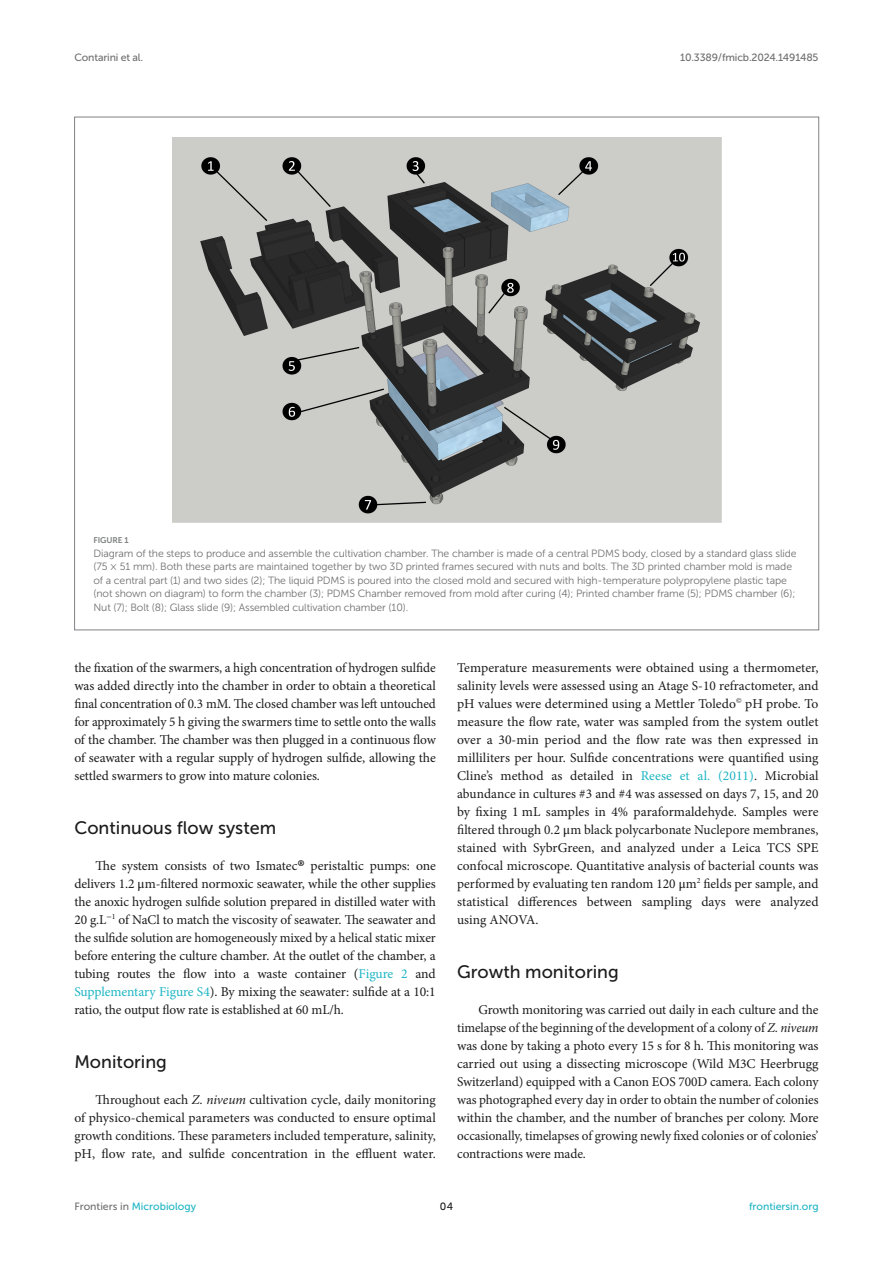
<style>
.page{position:relative;width:893px;height:1263px;background:#fff}
.page>*{position:absolute;margin:0;border:0;box-sizing:border-box;transform-origin:0 0}
.HEAD_2{font:18px "Museo Sans 500";color:#1b1c1b}
.TEXT{font:13.5px/18px "Minion Pro";letter-spacing:-.005em;color:#1b1c1b;text-align:justify}
.FIG_LEG{font:10.5px/13.5px "Museo Sans 300";letter-spacing:-.01em;color:#706f70}
.t1{font:10.5px "Museo Sans 500";letter-spacing:-.015em;color:#706f70}
.t2{font:10.5px "Museo Sans 500";color:#1db5c3}
.t3{font:10.5px "Museo Sans 500";color:#1b1c1b}
.FIG_HD{font:8.25px "Museo Sans 700";letter-spacing:-.01em;color:#7e7f7f}
.s1{font-size:22.5px;color:#000}
.s2{font-family:"STIX General"}
.s3{color:#1db5c3}
.s4{font-style:italic}
.s5{color:#706f70}
</style>
<div class="page">
<img style="left:172px;top:137px;width:550px;height:386px">
<p class="t1" style="left:74px;top:51px;width:70px">Contarini et al.</p>
<p class="t1" style="left:680px;top:51px;width:140px">10.3389/fmicb.2024.1491485</p>
<p class="FIG_HD" style="left:94px;top:536px;width:37px">FIGURE 1</p>
<p class="FIG_LEG" style="left:94px;top:547px;width:705px">Diagram of the steps to produce and assemble the cultivation chamber. The chamber is made of a central PDMS body, closed by a standard glass slide (75 × 51 mm). Both these parts are maintained together by two 3D printed frames secured with nuts and bolts. The 3D printed chamber mold is made of a central part (1) and two sides (2); The liquid PDMS is poured into the closed mold and secured with high-temperature polypropylene plastic tape (not shown on diagram) to form the chamber (3); PDMS Chamber removed from mold after curing (4); Printed chamber frame (5); PDMS chamber (6); Nut (7); Bolt (8); Glass slide (9); Assembled cultivation chamber (10).</p>
<p class="TEXT" style="left:74px;top:659px;width:363px">the fixation of the swarmers, a high concentration of hydrogen sulfide was added directly into the chamber in order to obtain a theoretical final concentration of 0.3 mM. The closed chamber was left untouched for approximately 5 h giving the swarmers time to settle onto the walls of the chamber. The chamber was then plugged in a continuous flow of seawater with a regular supply of hydrogen sulfide, allowing the settled swarmers to grow into mature colonies.</p>
<p class="HEAD_2" style="left:74px;top:818px;width:203px">Continuous flow system</p>
<p class="TEXT" style="left:74px;top:857px;width:363px;text-indent:21px">The system consists of two Ismatec<span class="s1">®</span> peristaltic pumps: one delivers 1.2 <span class="s2">μ</span>m-filtered normoxic seawater, while the other supplies the anoxic hydrogen sulfide solution prepared in distilled water with 20 g.L<sup>−</sup><sup>1</sup> of NaCl to match the viscosity of seawater. The seawater and the sulfide solution are homogeneously mixed by a helical static mixer before entering the culture chamber. At the outlet of the chamber, a tubing routes the flow into a waste container (<span class="s3">Figure 2</span> and <span class="s3">Supplementary Figure S4</span>). By mixing the seawater: sulfide at a 10:1 ratio, the output flow rate is established at 60 mL/h.</p>
<p class="HEAD_2" style="left:74px;top:1052px;width:94px">Monitoring</p>
<p class="TEXT" style="left:74px;top:1091px;width:363px;text-indent:21px">Throughout each <span class="s4">Z. niveum</span> cultivation cycle, daily monitoring of physico-chemical parameters was conducted to ensure optimal growth conditions. These parameters included temperature, salinity, pH, flow rate, and sulfide concentration in the effluent water.</p>
<p class="TEXT" style="left:457px;top:659px;width:363px">Temperature measurements were obtained using a thermometer, salinity levels were assessed using an Atage S-10 refractometer, and pH values were determined using a Mettler Toledo<sup>©</sup> pH probe. To measure the flow rate, water was sampled from the system outlet over a 30-min period and the flow rate was then expressed in milliliters per hour. Sulfide concentrations were quantified using Cline’s method as detailed in <span class="s3">Reese et al. (2011)</span>. Microbial abundance in cultures #3 and #4 was assessed on days 7, 15, and 20 by fixing 1 mL samples in 4% paraformaldehyde. Samples were filtered through 0.2 <span class="s2">μ</span>m black polycarbonate Nuclepore membranes, stained with SybrGreen, and analyzed under a Leica TCS SPE confocal microscope. Quantitative analysis of bacterial counts was performed by evaluating ten random 120 <span class="s2">μ</span>m<sup>2</sup> fields per sample, and statistical differences between sampling days were analyzed using ANOVA.</p>
<p class="HEAD_2" style="left:457px;top:962px;width:163px">Growth monitoring</p>
<p class="TEXT" style="left:457px;top:1001px;width:363px;text-indent:21px">Growth monitoring was carried out daily in each culture and the timelapse of the beginning of the development of a colony of <span class="s4">Z. niveum </span>was done by taking a photo every 15 s for 8 h. This monitoring was carried out using a dissecting microscope (Wild M3C Heerbrugg Switzerland) equipped with a Canon EOS 700D camera. Each colony was photographed every day in order to obtain the number of colonies within the chamber, and the number of branches per colony. More occasionally, timelapses of growing newly fixed colonies or of colonies’ contractions were made.</p>
<p class="t2" style="left:74px;top:1200px;width:123px"><span class="s5">Frontiers in</span> Microbiology</p>
<p class="t3" style="left:440px;top:1200px;width:15px">04</p>
<p class="t2" style="left:749px;top:1200px;width:71px">frontiersin.org</p>
</div>
